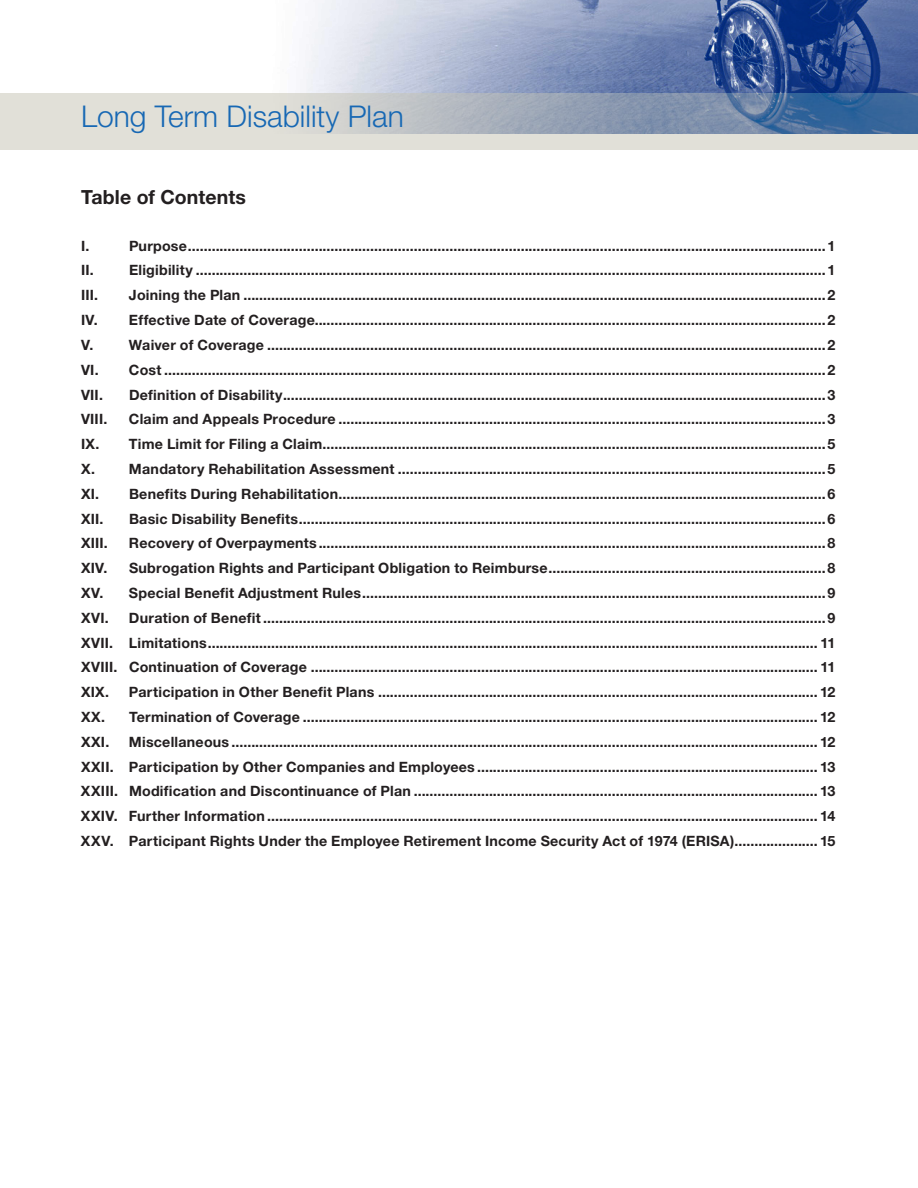
<style>
.page{position:relative;width:918px;height:1188px;background:#fff}
.page>*{position:absolute;margin:0;border:0;box-sizing:border-box;transform-origin:0 0}
.t1{font:300 30px "Helvetica Neue";color:#1768b4}
.TOC_Head{font:700 19.5px "Helvetica Neue";letter-spacing:.005em;color:#231f20}
.TOC_L1{font:700 14.25px "Helvetica Neue";letter-spacing:.015em;color:#231f20}
</style>
<div class="page">
<img style="left:306px;top:0;width:612px;height:93px">
<svg style="left:0;top:93px;width:918px;height:57px;background:#b6bec5"></svg>
<h1 class="t1" style="left:81px;top:98px;width:324px">Long Term Disability Plan</h1>
<p class="TOC_Head" style="left:81px;top:185px;width:167px">Table of Contents</p>
<p class="TOC_L1" style="left:81px;top:237px;width:10px">I.</p>
<p class="TOC_L1" style="left:129px;top:237px;width:708px">Purpose.................................................................................................................................................................1</p>
<p class="TOC_L1" style="left:81px;top:262px;width:14px">II.</p>
<p class="TOC_L1" style="left:129px;top:262px;width:708px">Eligibility ...............................................................................................................................................................1</p>
<p class="TOC_L1" style="left:81px;top:286px;width:19px">III.</p>
<p class="TOC_L1" style="left:129px;top:286px;width:708px">Joining the Plan ...................................................................................................................................................2</p>
<p class="TOC_L1" style="left:81px;top:311px;width:756px">IV. Effective Date of Coverage.................................................................................................................................2</p>
<p class="TOC_L1" style="left:81px;top:336px;width:14px">V.</p>
<p class="TOC_L1" style="left:129px;top:336px;width:708px">Waiver of Coverage .............................................................................................................................................2</p>
<p class="TOC_L1" style="left:81px;top:361px;width:756px">VI. Cost .......................................................................................................................................................................2</p>
<p class="TOC_L1" style="left:81px;top:386px;width:24px">VII.</p>
<p class="TOC_L1" style="left:129px;top:386px;width:708px">Definition of Disability.........................................................................................................................................3</p>
<p class="TOC_L1" style="left:81px;top:410px;width:28px">VIII.</p>
<p class="TOC_L1" style="left:129px;top:410px;width:708px">Claim and Appeals Procedure ...........................................................................................................................3</p>
<p class="TOC_L1" style="left:81px;top:435px;width:756px">IX. Time Limit for Filing a Claim...............................................................................................................................5</p>
<p class="TOC_L1" style="left:81px;top:460px;width:756px">X. Mandatory Rehabilitation Assessment ............................................................................................................5</p>
<p class="TOC_L1" style="left:81px;top:485px;width:756px">XI. Benefits During Rehabilitation...........................................................................................................................6</p>
<p class="TOC_L1" style="left:81px;top:510px;width:24px">XII.</p>
<p class="TOC_L1" style="left:129px;top:510px;width:708px">Basic Disability Benefits.....................................................................................................................................6</p>
<p class="TOC_L1" style="left:81px;top:534px;width:28px">XIII.</p>
<p class="TOC_L1" style="left:129px;top:534px;width:708px">Recovery of Overpayments................................................................................................................................8</p>
<p class="TOC_L1" style="left:81px;top:559px;width:28px">XIV.</p>
<p class="TOC_L1" style="left:129px;top:559px;width:708px">Subrogation Rights and Participant Obligation to Reimburse......................................................................8</p>
<p class="TOC_L1" style="left:81px;top:584px;width:756px">XV. Special Benefit Adjustment Rules.....................................................................................................................9</p>
<p class="TOC_L1" style="left:81px;top:609px;width:29px">XVI.</p>
<p class="TOC_L1" style="left:129px;top:609px;width:708px">Duration of Benefit ..............................................................................................................................................9</p>
<p class="TOC_L1" style="left:81px;top:634px;width:756px">XVII. Limitations.......................................................................................................................................................... 11</p>
<p class="TOC_L1" style="left:81px;top:659px;width:756px">XVIII. Continuation of Coverage ................................................................................................................................ 11</p>
<p class="TOC_L1" style="left:81px;top:683px;width:30px">XIX.</p>
<p class="TOC_L1" style="left:129px;top:683px;width:708px">Participation in Other Benefit Plans ............................................................................................................... 12</p>
<p class="TOC_L1" style="left:81px;top:708px;width:756px">XX. Termination of Coverage .................................................................................................................................. 12</p>
<p class="TOC_L1" style="left:81px;top:733px;width:30px">XXI.</p>
<p class="TOC_L1" style="left:129px;top:733px;width:708px">Miscellaneous .................................................................................................................................................... 12</p>
<p class="TOC_L1" style="left:81px;top:758px;width:756px">XXII. Participation by Other Companies and Employees ...................................................................................... 13</p>
<p class="TOC_L1" style="left:81px;top:783px;width:756px">XXIII. Modification and Discontinuance of Plan ...................................................................................................... 13</p>
<p class="TOC_L1" style="left:81px;top:807px;width:756px">XXIV. Further Information ........................................................................................................................................... 14</p>
<p class="TOC_L1" style="left:81px;top:832px;width:756px">XXV. Participant Rights Under the Employee Retirement Income Security Act of 1974 (ERISA)..................... 15</p>
</div>
